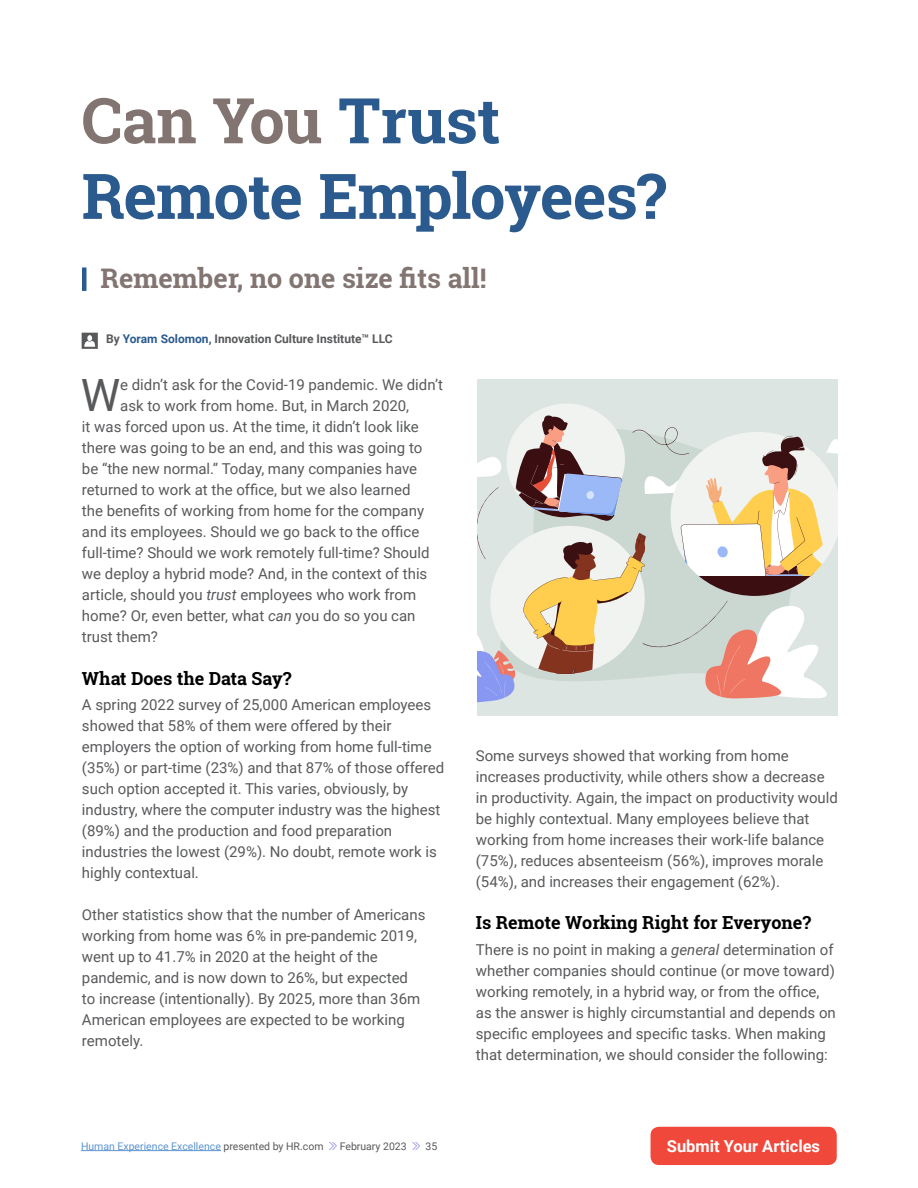
<style>
.page{position:relative;width:918px;height:1188px;background:#fff}
.page>*{position:absolute;margin:0;border:0;box-sizing:border-box;transform-origin:0 0}
.t1{font:700 63px/75.6px "Roboto Slab";letter-spacing:-.02em;color:#2b5b8e}
.t2{font:44.55px "Roboto";color:#58595b}
.t3{font:700 27px "Roboto Slab";color:#827572}
.t4{font:700 18px "Roboto Slab";color:#000}
.t5{font:700 16.5px "Roboto";color:#fff}
.t6{font:15px/21px "Roboto";color:#58595b}
.t7{font:700 12px "Roboto";color:#58595b}
.t8{font:10.5px "Roboto";color:#5d94cf}
.t9{font:10.5px "Roboto";color:#58595b}
.s1{color:#817471}
.s2{color:#2b5b8e}
.s3{font-style:italic}
.s4{color:#58595b}
</style>
<div class="page">
<hr style="left:81px;top:1150px;width:140px;height:1px;background:#5d94cf">
<svg style="left:329px;top:1142px;width:8px;height:8px"></svg>
<svg style="left:412px;top:1142px;width:8px;height:8px"></svg>
<div style="left:651px;top:1127px;width:186px;height:38px;background:#f0493c;border-radius:9px"></div>
<svg style="left:82px;top:333px;width:16px;height:16px"></svg>
<hr style="left:82px;top:267px;width:4px;height:24px;background:#2b5b8e">
<div style="left:477px;top:379px;width:361px;height:337px;background:#dce5e1"></div>
<svg style="left:477px;top:404px;width:361px;height:299px"></svg>
<h1 class="t1" style="left:82px;top:82px;width:586px"><span class="s1">Can You</span> Trust<br>Remote Employees?</h1>
<h3 class="t3" style="left:100px;top:259px;width:388px">Remember, no one size fits all!</h3>
<p class="t7" style="left:106px;top:331px;width:288px">By <span class="s2">Yoram Solomon,</span> Innovation Culture Institute™ LLC</p>
<h2 class="t2" style="left:81px;top:364px;width:41px">W</h2>
<p class="t6" style="left:120px;top:374px;width:324px">e didn’t ask for the Covid-19 pandemic. We didn’t</p>
<p class="t6" style="left:120px;top:395px;width:291px">ask to work from home. But, in March 2020,</p>
<p class="t6" style="left:82px;top:416px;width:338px">it was forced upon us. At the time, it didn’t look like</p>
<p class="t6" style="left:82px;top:437px;width:342px">there was going to be an end, and this was going to</p>
<p class="t6" style="left:82px;top:458px;width:337px">be “the new normal.” Today, many companies have</p>
<p class="t6" style="left:82px;top:479px;width:330px">returned to work at the office, but we also learned</p>
<p class="t6" style="left:82px;top:500px;width:344px">the benefits of working from home for the company</p>
<p class="t6" style="left:82px;top:521px;width:339px">and its employees. Should we go back to the office</p>
<p class="t6" style="left:82px;top:542px;width:349px">full-time? Should we work remotely full-time? Should</p>
<p class="t6" style="left:82px;top:563px;width:347px">we deploy a hybrid mode? And, in the context of this</p>
<p class="t6" style="left:82px;top:584px;width:336px">article, should you <span class="s3">trust</span> employees who work from</p>
<p class="t6" style="left:82px;top:605px;width:335px">home? Or, even better, what <span class="s3">can</span> you do so you can</p>
<p class="t6" style="left:82px;top:626px;width:77px">trust them?</p>
<p class="t4" style="left:82px;top:666px;width:211px">What Does the Data Say?</p>
<p class="t6" style="left:82px;top:693px;width:364px">A spring 2022 survey of 25,000 American employees showed that 58% of them were offered by their employers the option of working from home full-time (35%) or part-time (23%) and that 87% of those offered such option accepted it. This varies, obviously, by industry, where the computer industry was the highest (89%) and the production and food preparation industries the lowest (29%). No doubt, remote work is highly contextual.</p>
<p class="t6" style="left:82px;top:904px;width:345px">Other statistics show that the number of Americans working from home was 6% in pre-pandemic 2019, went up to 41.7% in 2020 at the height of the pandemic, and is now down to 26%, but expected<br>to increase (intentionally). By 2025, more than 36m American employees are expected to be working remotely.</p>
<p class="t6" style="left:476px;top:745px;width:364px">Some surveys showed that working from home increases productivity, while others show a decrease in productivity. Again, the impact on productivity would be highly contextual. Many employees believe that working from home increases their work-life balance (75%), reduces absenteeism (56%), improves morale (54%), and increases their engagement (62%).</p>
<p class="t4" style="left:476px;top:910px;width:337px">Is Remote Working Right for Everyone?</p>
<p class="t6" style="left:476px;top:938px;width:361px">There is no point in making a <span class="s3">general</span> determination of whether companies should continue (or move toward) working remotely, in a hybrid way, or from the office, as the answer is highly circumstantial and depends on specific employees and specific tasks. When making that determination, we should consider the following:</p>
<p class="t8" style="left:81px;top:1139px;width:244px">Human Experience Excellence <span class="s4">presented by HR.com</span></p>
<p class="t9" style="left:340px;top:1139px;width:69px">February 2023</p>
<p class="t9" style="left:426px;top:1139px;width:13px">35</p>
<p class="t5" style="left:667px;top:1135px;width:155px">Submit Your Articles</p>
</div>
